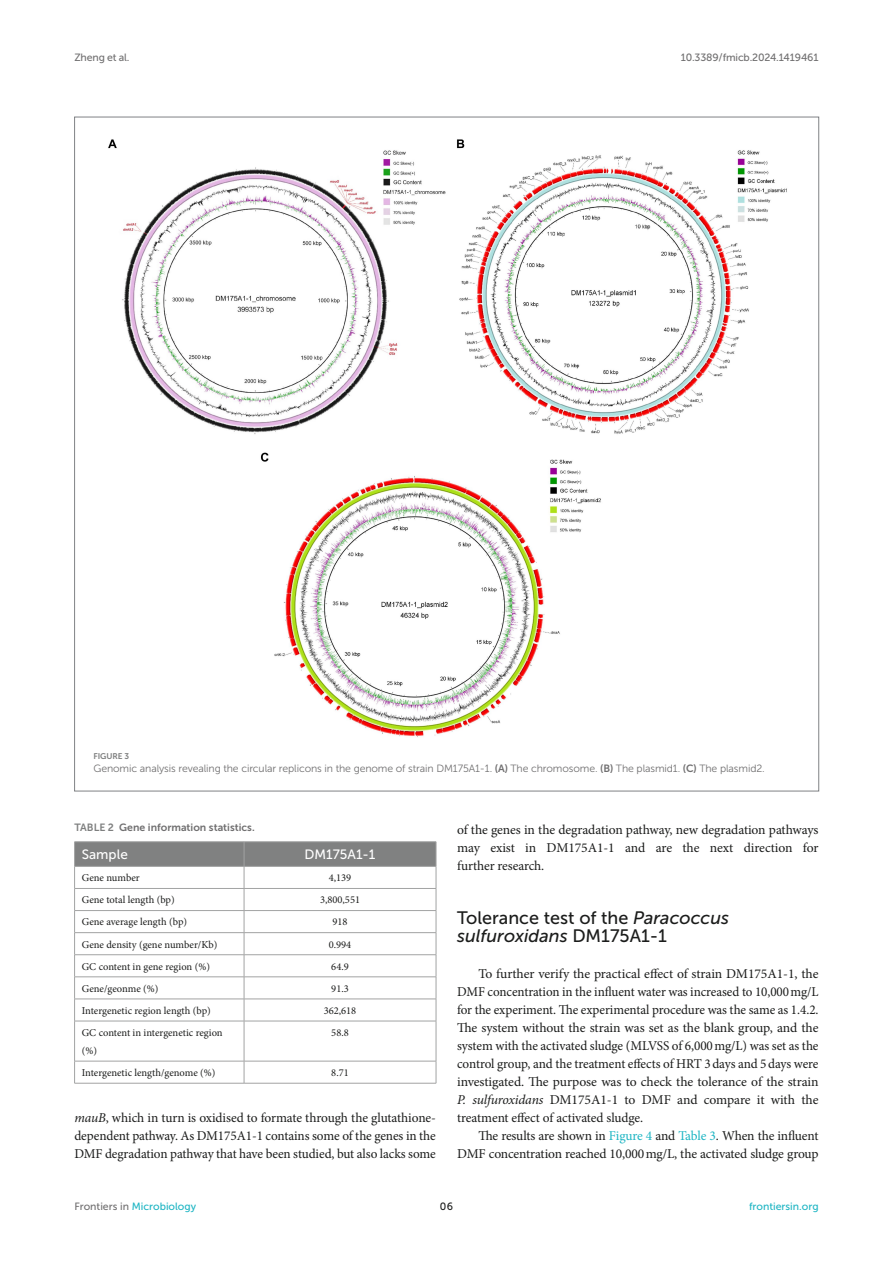
<style>
.page{position:relative;width:893px;height:1263px;background:#fff}
.page>*{position:absolute;margin:0;border:0;box-sizing:border-box;transform-origin:0 0}
.HEAD_2{font:18px/18px "Museo Sans 500";color:#1b1c1b}
.TEXT_FLUSH{font:13.5px/18px "Minion Pro";letter-spacing:-.005em;color:#1b1c1b;text-align:justify}
.TEXT{font:13.5px/18px "Minion Pro";letter-spacing:-.01em;color:#1b1c1b;text-align:justify}
.TB_CH{font:13.5px "Museo Sans 500";color:#fff}
.TB_TX{font:10.5px/18px "Minion Pro";color:#1b1c1b}
.FIG_LEG{font:10.5px "Museo Sans 300";letter-spacing:-.01em;color:#706f70}
.t1{font:10.5px "Museo Sans 500";color:#1db5c3}
.t2{font:10.5px "Museo Sans 500";letter-spacing:-.015em;color:#706f70}
.TT{font:10.5px "Museo Sans 700";color:#706f70}
.t3{font:10.5px "Museo Sans 500";color:#1b1c1b}
.FIG_HD{font:8.25px "Museo Sans 700";letter-spacing:-.01em;color:#7e7f7f}
.s1{font-family:"Museo Sans 700"}
.s2{color:#7e7f7f}
.s3{font-style:italic}
.s4{color:#1db5c3}
.s5{color:#706f70}
</style>
<div class="page">
<img style="left:108px;top:139px;width:679px;height:598px">
<hr style="left:244px;top:1021px;width:192px;height:1px;background:#a2a3a3">
<hr style="left:436px;top:1021px;width:1px;height:40px;background:#a2a3a3">
<hr style="left:244px;top:1061px;width:192px;height:1px;background:#a2a3a3">
<svg style="left:436px;top:1061px;width:1px;height:22px"></svg>
<hr style="left:244px;top:1083px;width:192px;height:1px;background:#a2a3a3">
<hr style="left:74px;top:1021px;width:170px;height:1px;background:#a2a3a3">
<hr style="left:74px;top:1021px;width:1px;height:40px;background:#a2a3a3">
<hr style="left:244px;top:1021px;width:1px;height:40px;background:#a2a3a3">
<hr style="left:74px;top:1061px;width:170px;height:1px;background:#a2a3a3">
<svg style="left:74px;top:1061px;width:1px;height:22px"></svg>
<svg style="left:244px;top:1061px;width:1px;height:22px"></svg>
<hr style="left:74px;top:1083px;width:170px;height:1px;background:#a2a3a3">
<hr style="left:244px;top:841px;width:192px;height:1px;background:#a2a3a3">
<hr style="left:74px;top:841px;width:170px;height:1px;background:#a2a3a3">
<svg style="left:74px;top:842px;width:363px;height:179px"></svg>
<hr style="left:74px;top:888px;width:170px;height:1px;background:#a2a3a3">
<p class="t2" style="left:74px;top:51px;width:57px">Zheng et al.</p>
<p class="t2" style="left:681px;top:51px;width:139px">10.3389/fmicb.2024.1419461</p>
<p class="FIG_HD" style="left:94px;top:751px;width:37px">FIGURE 3</p>
<p class="FIG_LEG" style="left:94px;top:763px;width:673px">Genomic analysis revealing the circular replicons in the genome of strain DM175A1-1. <span class="s1">(A)</span> The chromosome. <span class="s1">(B)</span> The plasmid1. <span class="s1">(C)</span> The plasmid2.</p>
<p class="TT" style="left:74px;top:822px;width:182px"><span class="s2">TABLE 2</span> Gene information statistics.</p>
<p class="TB_CH" style="left:82px;top:847px;width:48px">Sample</p>
<p class="TB_CH" style="left:304px;top:847px;width:73px">DM175A1-1</p>
<p class="TB_TX" style="left:82px;top:869px;width:60px">Gene number</p>
<p class="TB_TX" style="left:329px;top:869px;width:24px">4,139</p>
<p class="TB_TX" style="left:82px;top:891px;width:94px">Gene total length (bp)</p>
<p class="TB_TX" style="left:320px;top:891px;width:42px">3,800,551</p>
<p class="TB_TX" style="left:82px;top:913px;width:107px">Gene average length (bp)</p>
<p class="TB_TX" style="left:332px;top:913px;width:17px">918</p>
<p class="TB_TX" style="left:82px;top:935px;width:137px">Gene density (gene number/Kb)</p>
<p class="TB_TX" style="left:329px;top:935px;width:24px">0.994</p>
<p class="TB_TX" style="left:82px;top:957px;width:130px">GC content in gene region (%)</p>
<p class="TB_TX" style="left:331px;top:957px;width:19px">64.9</p>
<p class="TB_TX" style="left:82px;top:979px;width:78px">Gene/geonme (%)</p>
<p class="TB_TX" style="left:331px;top:979px;width:19px">91.3</p>
<p class="TB_TX" style="left:82px;top:1001px;width:131px">Intergenetic region length (bp)</p>
<p class="TB_TX" style="left:324px;top:1001px;width:34px">362,618</p>
<p class="TB_TX" style="left:82px;top:1023px;width:142px">GC content in intergenetic region (%)</p>
<p class="TB_TX" style="left:331px;top:1023px;width:19px">58.8</p>
<p class="TB_TX" style="left:82px;top:1064px;width:135px">Intergenetic length/genome (%)</p>
<p class="TB_TX" style="left:331px;top:1064px;width:19px">8.71</p>
<p class="TEXT" style="left:74px;top:1109px;width:363px"><span class="s3">mauB</span>, which in turn is oxidised to formate through the glutathione&shy;dependent pathway. As DM175A1-1 contains some of the genes in the DMF degradation pathway that have been studied, but also lacks some</p>
<p class="TEXT" style="left:457px;top:821px;width:363px">of the genes in the degradation pathway, new degradation pathways may exist in DM175A1-1 and are the next direction for further research.</p>
<p class="HEAD_2" style="left:457px;top:909px;width:273px">Tolerance test of the <span class="s3">Paracoccus sulfuroxidans</span> DM175A1-1</p>
<p class="TEXT_FLUSH" style="left:457px;top:965px;width:363px;text-indent:21px">To further verify the practical effect of strain DM175A1-1, the DMF concentration in the influent water was increased to 10,000mg/L for the experiment. The experimental procedure was the same as 1.4.2.<br>The system without the strain was set as the blank group, and the system with the activated sludge (MLVSS of 6,000mg/L) was set as the control group, and the treatment effects of HRT 3days and 5days were investigated. The purpose was to check the tolerance of the strain <span class="s3">P. sulfuroxidans</span> DM175A1-1 to DMF and compare it with the treatment effect of activated sludge.</p>
<p class="TEXT" style="left:457px;top:1127px;width:363px;text-align:right">The results are shown in <span class="s4">Figure 4</span> and <span class="s4">Table 3</span>. When the influent<br>DMF concentration reached 10,000mg/L, the activated sludge group</p>
<p class="t1" style="left:74px;top:1200px;width:123px"><span class="s5">Frontiers in</span> Microbiology</p>
<p class="t3" style="left:440px;top:1200px;width:15px">06</p>
<p class="t1" style="left:749px;top:1200px;width:71px">frontiersin.org</p>
</div>
